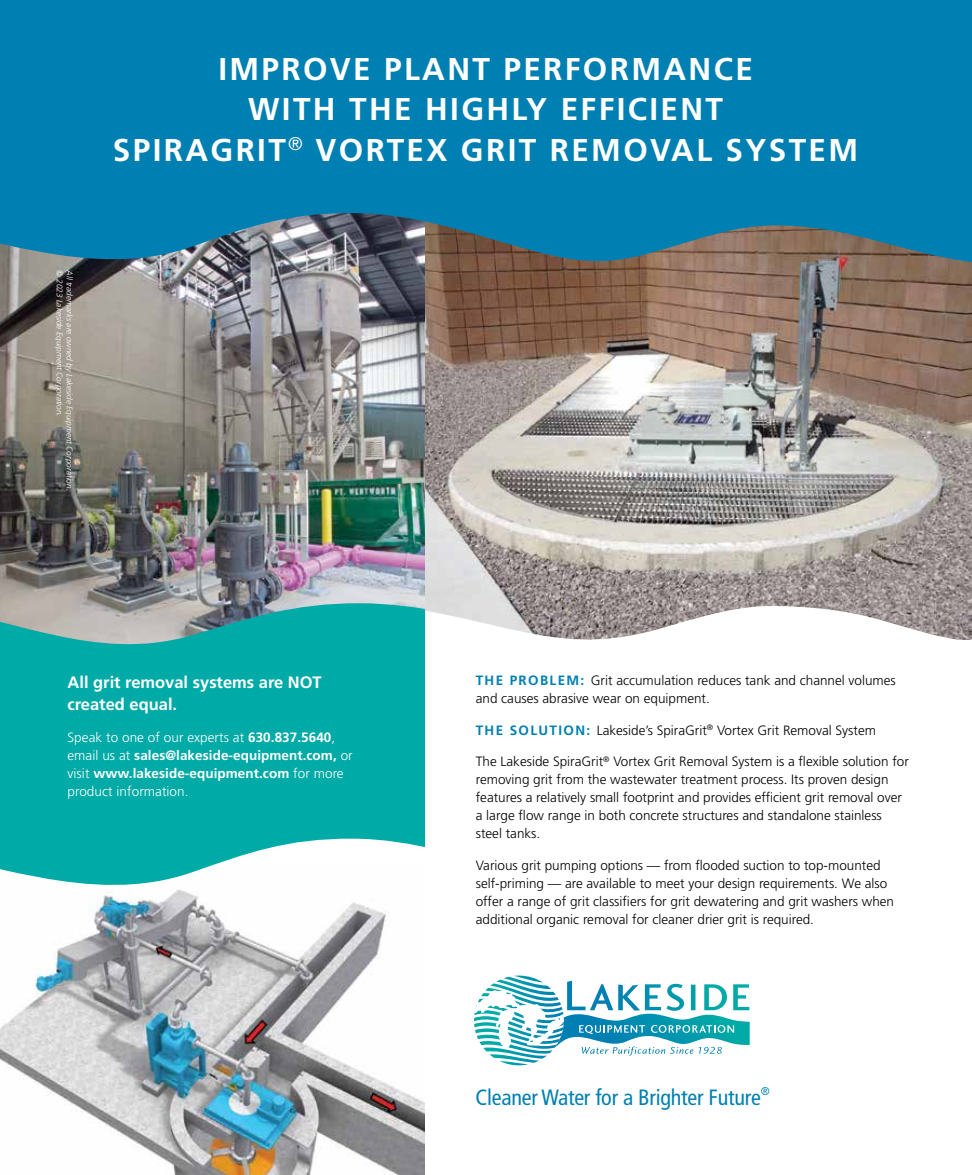
<style>
.page{position:relative;width:972px;height:1175px;background:#fff}
.page>*{position:absolute;margin:0;border:0;box-sizing:border-box;transform-origin:0 0}
.t1{font:700 31.5px/40.5px "Frutiger LT Std";letter-spacing:.075em;color:#fff;text-align:center}
.t2{font:condensed 22.05px "Frutiger LT Std";letter-spacing:-.01em;color:#0080b2}
.t3{font:700 16.5px/22.5px "Frutiger LT Std";color:#fff}
.t4{font:300 13.5px/18px "Frutiger LT Std";color:#000}
.t5{font:300 13.5px/18px "Frutiger LT Std";letter-spacing:.005em;color:#fff}
.t6{font:condensed 11.25px "Frutiger LT Std";color:#0080b2}
.t7{font:italic 300 8.25px "Frutiger LT Std";color:#fff}
.s1{font-weight:700}
.s2{font-weight:700;color:#0080b2}
</style>
<div class="page">
<img style="left:424px;top:279px;width:548px;height:318px">
<svg style="left:424px;top:597px;width:548px;height:203px"></svg>
<img style="left:0;top:279px;width:424px;height:317px">
<img style="left:0;top:913px;width:424px;height:261px">
<svg style="left:0;top:596px;width:424px;height:44px;background:#69aaa8"></svg>
<svg style="left:0;top:640px;width:424px;height:273px;fill:#00aaa6"></svg>
<svg style="left:0;top:45px;width:972px;height:234px;background:#157da6"></svg>
<svg style="left:474px;top:975px;width:276px;height:90px"></svg>
<div style="left:0;top:0;width:972px;height:45px;background:#0080b2"></div>
<h1 class="t1" style="left:113px;top:49px;width:747px">IMPROVE PLANT PERFORMANCE<br>WITH THE HIGHLY EFFICIENT<br>SPIRAGRIT<sup>®</sup> VORTEX GRIT REMOVAL SYSTEM</h1>
<p class="t7" style="left:64px;top:270px;width:148px;rotate:90deg">© 2023 Lakeside Equipment Corporation.</p>
<p class="t7" style="left:74px;top:270px;width:222px;rotate:90deg">All trademarks are owned by Lakeside Equipment Corporation.</p>
<p class="t3" style="left:68px;top:670px;width:256px">All grit removal systems are NOT created equal.</p>
<p class="t5" style="left:68px;top:728px;width:287px">Speak to one of our experts at <span class="s1">630.837.5640</span>, email us at <span class="s1">sales@lakeside-equipment.com,</span> or visit <span class="s1">www.lakeside-equipment.com</span> for more product information.</p>
<p class="t4" style="left:476px;top:672px;width:422px"><span class="s2">THE PROBLEM:</span> Grit accumulation reduces tank and channel volumes and causes abrasive wear on equipment.</p>
<p class="t4" style="left:476px;top:721px;width:402px"><span class="s2">THE SOLUTION:</span> Lakeside’s SpiraGrit<sup>®</sup> Vortex Grit Removal System</p>
<p class="t4" style="left:476px;top:753px;width:435px">The Lakeside SpiraGrit<sup>®</sup> Vortex Grit Removal System is a flexible solution for removing grit from the wastewater treatment process. Its proven design features a relatively small footprint and provides efficient grit removal over a large flow range in both concrete structures and standalone stainless steel tanks.</p>
<p class="t4" style="left:476px;top:856px;width:420px">Various grit pumping options — from flooded suction to top-mounted self-priming — are available to meet your design requirements. We also offer a range of grit classifiers for grit dewatering and grit washers when additional organic removal for cleaner drier grit is required.</p>
<h2 class="t2" style="left:475px;top:1084px;width:287px">Cleaner Water for a Brighter Future</h2>
<p class="t6" style="left:761px;top:1084px;width:11px">®</p>
</div>
